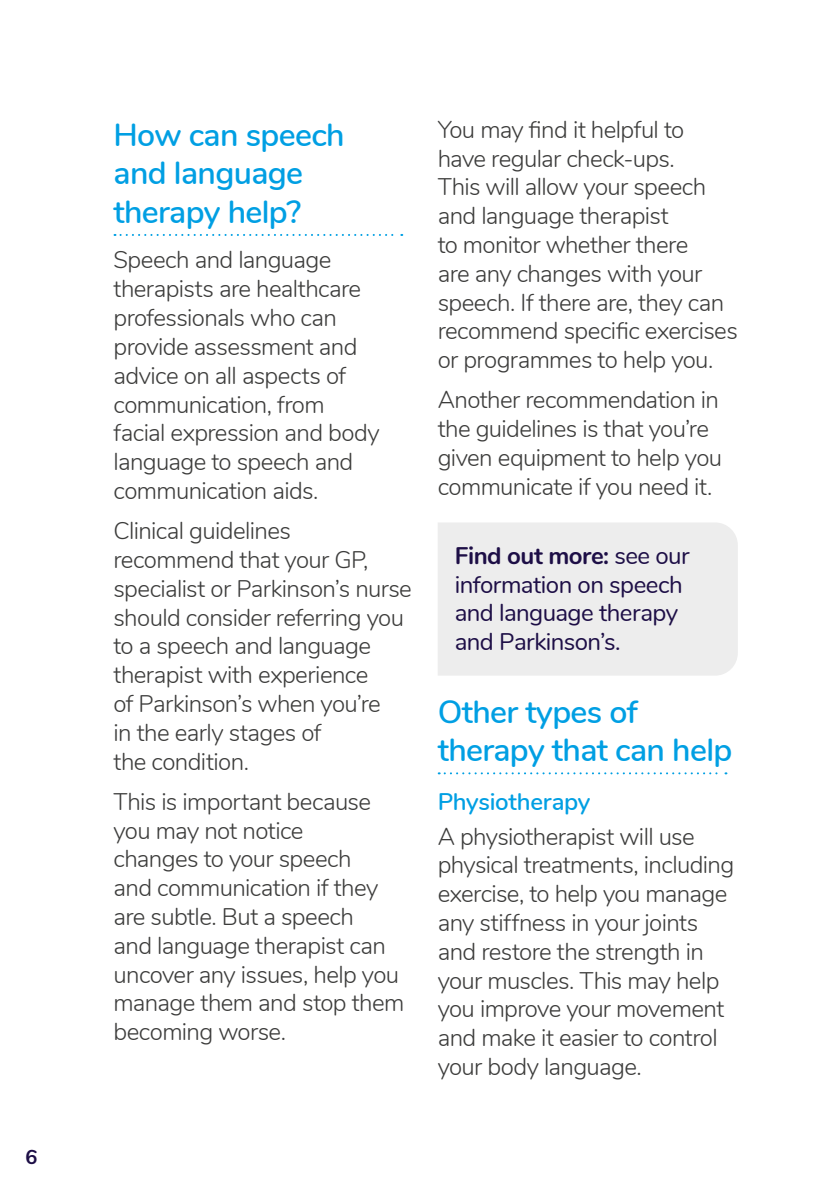
<style>
.page{position:relative;width:840px;height:1191px;background:#fff}
.page>*{position:absolute;margin:0;border:0;box-sizing:border-box;transform-origin:0 0}
.t1{font:600 32px/38.4px "Nunito";letter-spacing:-.02em;color:#009fe3}
.t2{font:300 24px/28.8px "Nunito";letter-spacing:-.025em;color:#3c3c3b}
.t3{font:24px/28.8px "Nunito";letter-spacing:-.025em;color:#1d0e46}
.t4{font:600 24px "Nunito";letter-spacing:-.015em;color:#009fe3}
.t5{font:700 20px "Nunito";color:#1d0e46}
.s1{font-weight:700}
</style>
<div class="page">
<svg style="left:114px;top:234px;width:288px;height:2px"></svg>
<div style="left:438px;top:523px;width:299px;height:152px;background:#ededed"></div>
<svg style="left:438px;top:772px;width:288px;height:2px"></svg>
<p class="t5" style="left:26px;top:1142px;width:14px">6</p>
<h1 class="t1" style="left:113px;top:114px;width:233px">How can speech and language therapy help?</h1>
<p class="t2" style="left:113px;top:244px;width:267px">Speech and language therapists are healthcare professionals who can provide assessment and advice on all aspects of communication, from facial expression and body language to speech and communication aids.</p>
<p class="t2" style="left:113px;top:515px;width:300px">Clinical guidelines recommend that your GP, specialist or Parkinson’s nurse should consider referring you to a speech and language therapist with experience<br>of Parkinson’s when you’re<br>in the early stages of<br>the condition.</p>
<p class="t2" style="left:113px;top:785px;width:292px">This is important because you may not notice<br>changes to your speech<br>and communication if they are subtle. But a speech<br>and language therapist can uncover any issues, help you manage them and stop them becoming worse.</p>
<p class="t2" style="left:437px;top:114px;width:301px">You may find it helpful to have regular check-ups.<br>This will allow your speech and language therapist<br>to monitor whether there<br>are any changes with your speech. If there are, they can recommend specific exercises or programmes to help you.</p>
<p class="t2" style="left:437px;top:384px;width:286px">Another recommendation in the guidelines is that you’re given equipment to help you communicate if you need it.</p>
<p class="t3" style="left:454px;top:539px;width:236px"><span class="s1">Find out more:</span> see our information on speech and language therapy and Parkinson’s.</p>
<h1 class="t1" style="left:437px;top:690px;width:296px">Other types of therapy that can help</h1>
<p class="t4" style="left:437px;top:784px;width:154px">Physiotherapy</p>
<p class="t2" style="left:437px;top:820px;width:298px">A physiotherapist will use physical treatments, including exercise, to help you manage any stiffness in your joints and restore the strength in your muscles. This may help you improve your movement and make it easier to control your body language.</p>
</div>
